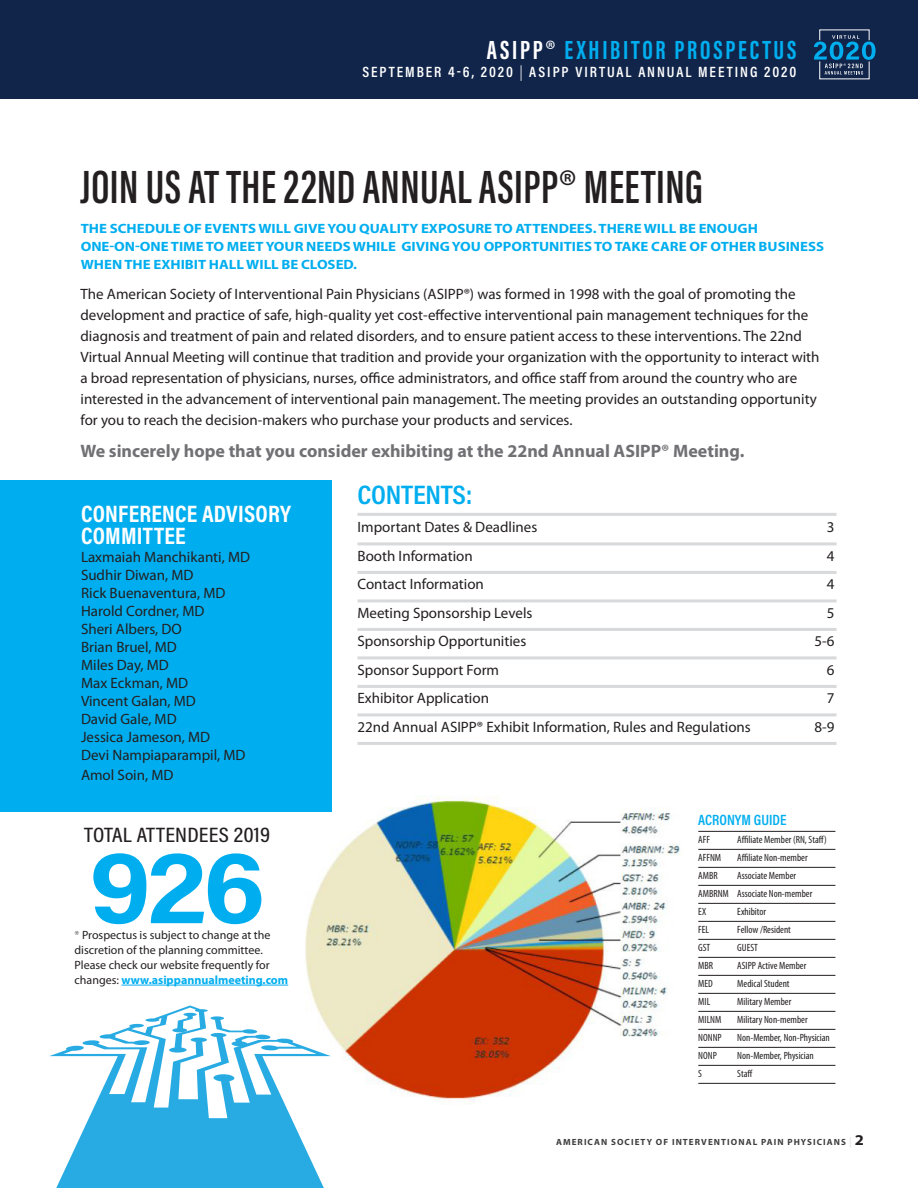
<style>
.page{position:relative;width:918px;height:1188px;background:#fff}
.page>*{position:absolute;margin:0;border:0;box-sizing:border-box;transform-origin:0 0}
.t1{font:100.5px "Acumin Variable Concept";color:#00aeef;scale:1.1 1}
.article-title{font:48px "Acumin Variable Concept";letter-spacing:-.245em;color:#231f20}
.t2{font:27px "Acumin Variable Concept";letter-spacing:-.145em;color:#00aeef}
.t3{font:27px "Acumin Variable Concept";letter-spacing:-.21em;color:#00aeef;scale:1.1 1}
.t4{font:24px/22.5px "Acumin Variable Concept";letter-spacing:-.145em;color:#fff}
.t5{font:21px "Acumin Variable Concept";letter-spacing:-.16em;color:#231f20;scale:1.1 1}
.t6{font:700 18px "Myriad Pro";color:#717074}
.t7{font:15px/21px "Myriad Pro";color:#231f20}
.t8{font:15px "Acumin Variable Concept";letter-spacing:-.015em;color:#fff}
.t9{font:15px "Acumin Variable Concept";letter-spacing:-.205em;color:#00aeef}
.t10{font:700 13.5px/18px "Myriad Pro";color:#00aeef;scale:1.1 1}
.Footnote_Text{font:12px "Myriad Pro";color:#231f20}
.Footnote_Text-2{font:700 12px "Myriad Pro";color:#00aeef}
.t11{font:condensed 10.5px "Myriad Pro";color:#231f20}
.t12{font:700 9px "Myriad Pro";letter-spacing:.12em;color:#3e3e3f}
.s1{color:#fff}
.s2{font-family:"Myriad Pro";font-stretch:condensed;color:#fff}
.s3{font-family:"Myriad Pro";font-stretch:condensed}
.s4{color:#717074}
.s5{font-weight:400;color:#231f20}
.s6{font-size:10.5px;color:#e4e5e7}
.s7{font-size:15px;color:#231f20}
</style>
<div class="page">
<div style="left:0;top:0;width:918px;height:98px;background:#11254a"></div>
<svg style="left:814px;top:35px;width:62px;height:40px"></svg>
<hr style="left:698px;top:831px;width:137px;height:1px;background:#231f20">
<hr style="left:698px;top:849px;width:137px;height:1px;background:#231f20">
<hr style="left:698px;top:867px;width:137px;height:1px;background:#231f20">
<hr style="left:698px;top:885px;width:137px;height:1px;background:#231f20">
<hr style="left:698px;top:903px;width:137px;height:1px;background:#231f20">
<hr style="left:698px;top:921px;width:137px;height:1px;background:#231f20">
<hr style="left:698px;top:939px;width:137px;height:1px;background:#231f20">
<hr style="left:698px;top:957px;width:137px;height:1px;background:#231f20">
<hr style="left:698px;top:975px;width:137px;height:1px;background:#231f20">
<hr style="left:698px;top:993px;width:137px;height:1px;background:#231f20">
<hr style="left:698px;top:1011px;width:137px;height:1px;background:#231f20">
<hr style="left:698px;top:1029px;width:137px;height:1px;background:#231f20">
<hr style="left:698px;top:1047px;width:137px;height:1px;background:#231f20">
<hr style="left:698px;top:1065px;width:137px;height:1px;background:#231f20">
<hr style="left:698px;top:1083px;width:137px;height:1px;background:#231f20">
<hr style="left:357px;top:513px;width:480px;height:3px;background:#d8d9db">
<hr style="left:357px;top:542px;width:480px;height:3px;background:#d8d9db">
<hr style="left:357px;top:571px;width:480px;height:3px;background:#d8d9db">
<hr style="left:357px;top:599px;width:480px;height:3px;background:#d8d9db">
<hr style="left:357px;top:628px;width:480px;height:3px;background:#d8d9db">
<hr style="left:357px;top:656px;width:480px;height:3px;background:#d8d9db">
<hr style="left:357px;top:685px;width:480px;height:3px;background:#d8d9db">
<hr style="left:357px;top:713px;width:480px;height:3px;background:#d8d9db">
<hr style="left:357px;top:742px;width:480px;height:3px;background:#d8d9db">
<img style="left:288px;top:795px;width:393px;height:309px">
<hr style="left:121px;top:985px;width:167px;height:1px;background:#00aeef">
<div style="left:0;top:481px;width:332px;height:331px;background:#00aeef"></div>
<svg style="left:49px;top:1005px;width:349px;height:183px"></svg>
<svg style="left:172px;top:1013px;width:25px;height:19px"></svg>
<h3 class="t2" style="left:487px;top:31px;width:318px"><span class="s1">ASI PP</span><span class="s2">®</span> EXHI BITOR PROSPECTUS</h3>
<p class="t8" style="left:363px;top:61px;width:437px">SEPTEMBER 4-6, 2020 | ASIPP VIRTUAL ANNUAL MEETING 2020</p>
<p class="article-title" style="left:81px;top:154px;width:640px">JOI NUSATTHE22NDANNUALASI PP<span class="s3">®</span> MEETI NG</p>
<p class="t10" style="left:81px;top:219px;width:677px">THE SCHEDULE OF EVENTS WILL GIVE YOU QUALITY EXPOSURE TO ATTENDEES. THERE WILL BE ENOUGH<br>ONE-ON-ONE TIME TO MEET YOUR NEEDS WHILE GIVING YOU OPPORTUNITIES TO TAKE CARE OF OTHER BUSINESS<br>WHEN THE EXHIBIT HALL WILL BE CLOSED.</p>
<p class="t7" style="left:81px;top:284px;width:741px">The American Society of Interventional Pain Physicians (ASIPP®) was formed in 1998 with the goal of promoting the development and practice of safe, high-quality yet cost-effective interventional pain management techniques for the diagnosis and treatment of pain and related disorders, and to ensure patient access to these interventions. The 22nd Virtual Annual Meeting will continue that tradition and provide your organization with the opportunity to interact with a broad representation of physicians, nurses, office administrators, and office staff from around the country who are interested in the advancement of interventional pain management. The meeting provides an outstanding opportunity for you to reach the decision-makers who purchase your products and services.</p>
<p class="t6" style="left:81px;top:439px;width:665px">We sincerely hope that you consider exhibiting at the 22nd Annual ASIPP® Meeting.</p>
<p class="t3" style="left:357px;top:476px;width:106px">CONTENTS:</p>
<p class="t7" style="left:357px;top:517px;width:181px">Important Dates &amp; Deadlines</p>
<p class="t7" style="left:827px;top:517px;width:9px">3</p>
<p class="t7" style="left:357px;top:545px;width:117px">Booth Information</p>
<p class="t7" style="left:827px;top:545px;width:9px">4</p>
<p class="t7" style="left:357px;top:574px;width:128px">Contact Information</p>
<p class="t7" style="left:827px;top:574px;width:9px">4</p>
<p class="t7" style="left:357px;top:602px;width:177px">Meeting Sponsorship Levels</p>
<p class="t7" style="left:827px;top:602px;width:9px">5</p>
<p class="t7" style="left:357px;top:631px;width:170px">Sponsorship Opportunities</p>
<p class="t7" style="left:814px;top:631px;width:21px">5-6</p>
<p class="t7" style="left:357px;top:659px;width:143px">Sponsor Support Form</p>
<p class="t7" style="left:827px;top:659px;width:9px">6</p>
<p class="t7" style="left:357px;top:688px;width:133px">Exhibitor Application</p>
<p class="t7" style="left:827px;top:688px;width:9px">7</p>
<p class="t7" style="left:357px;top:716px;width:395px">22nd Annual ASIPP® Exhibit Information, Rules and Regulations</p>
<p class="t7" style="left:814px;top:716px;width:21px">8-9</p>
<p class="t4" style="left:81px;top:501px;width:214px">CONFERENCE ADVISORY<br>COMMITTEE</p>
<p class="t7" style="left:81px;top:547px;width:171px">Laxmaiah Manchikanti, MD</p>
<p class="t7" style="left:81px;top:565px;width:114px">Sudhir Diwan, MD</p>
<p class="t7" style="left:81px;top:583px;width:146px">Rick Buenaventura, MD</p>
<p class="t7" style="left:81px;top:601px;width:125px">Harold Cordner, MD</p>
<p class="t7" style="left:81px;top:619px;width:102px">Sheri Albers, DO</p>
<p class="t7" style="left:81px;top:637px;width:97px">Brian Bruel, MD</p>
<p class="t7" style="left:81px;top:655px;width:89px">Miles Day, MD</p>
<p class="t7" style="left:81px;top:673px;width:109px">Max Eckman, MD</p>
<p class="t7" style="left:81px;top:691px;width:116px">Vincent Galan, MD</p>
<p class="t7" style="left:81px;top:709px;width:97px">David Gale, MD</p>
<p class="t7" style="left:81px;top:727px;width:131px">Jessica Jameson, MD</p>
<p class="t7" style="left:81px;top:745px;width:166px">Devi Nampiaparampil, MD</p>
<p class="t7" style="left:81px;top:764px;width:94px">Amol Soin, MD</p>
<p class="t5" style="left:84px;top:820px;width:173px">TOTAL ATTENDEES 2019</p>
<p class="t1" style="left:89px;top:819px;width:161px">926</p>
<p class="Footnote_Text" style="left:75px;top:927px;width:198px"><span class="s4">*</span> Prospectus is subject to change at the</p>
<p class="Footnote_Text" style="left:75px;top:942px;width:190px">discretion of the planning committee.</p>
<p class="Footnote_Text" style="left:75px;top:957px;width:197px">Please check our website frequently for</p>
<p class="Footnote_Text-2" style="left:75px;top:972px;width:215px"><span class="s5">changes:</span> www.asippannualmeeting.com</p>
<p class="t9" style="left:698px;top:810px;width:92px">ACRONYM GUI DE</p>
<p class="t11" style="left:698px;top:833px;width:13px">AFF</p>
<p class="t11" style="left:737px;top:833px;width:91px">Affiliate Member (RN, Staff)</p>
<p class="t11" style="left:698px;top:851px;width:24px">AFFNM</p>
<p class="t11" style="left:737px;top:851px;width:72px">Affiliate Non-member</p>
<p class="t11" style="left:698px;top:869px;width:21px">AMBR</p>
<p class="t11" style="left:737px;top:869px;width:60px">Associate Member</p>
<p class="t11" style="left:698px;top:887px;width:116px">AMBRNM Associate Non-member</p>
<p class="t11" style="left:698px;top:905px;width:9px">EX</p>
<p class="t11" style="left:737px;top:905px;width:30px">Exhibitor</p>
<p class="t11" style="left:698px;top:923px;width:12px">FEL</p>
<p class="t11" style="left:737px;top:923px;width:55px">Fellow /Resident</p>
<p class="t11" style="left:698px;top:941px;width:14px">GST</p>
<p class="t11" style="left:737px;top:941px;width:22px">GUEST</p>
<p class="t11" style="left:698px;top:959px;width:16px">MBR</p>
<p class="t11" style="left:737px;top:959px;width:71px">ASIPP Active Member</p>
<p class="t11" style="left:698px;top:977px;width:16px">MED</p>
<p class="t11" style="left:737px;top:977px;width:54px">Medical Student</p>
<p class="t11" style="left:698px;top:995px;width:13px">MIL</p>
<p class="t11" style="left:737px;top:995px;width:56px">Military Member</p>
<p class="t11" style="left:698px;top:1013px;width:25px">MILNM</p>
<p class="t11" style="left:737px;top:1013px;width:72px">Military Non-member</p>
<p class="t11" style="left:698px;top:1031px;width:25px">NONNP</p>
<p class="t11" style="left:737px;top:1031px;width:94px">Non-Member, Non-Physician</p>
<p class="t11" style="left:698px;top:1049px;width:20px">NONP</p>
<p class="t11" style="left:737px;top:1049px;width:78px">Non-Member, Physician</p>
<p class="t11" style="left:698px;top:1067px;width:5px">S</p>
<p class="t11" style="left:737px;top:1067px;width:17px">Staff</p>
<p class="t12" style="left:556px;top:1136px;width:309px">AMERICAN SOCIETY OF INTERVENTIONAL PAIN PHYSICIANS <span class="s6">|</span> <span class="s7">2</span></p>
</div>
